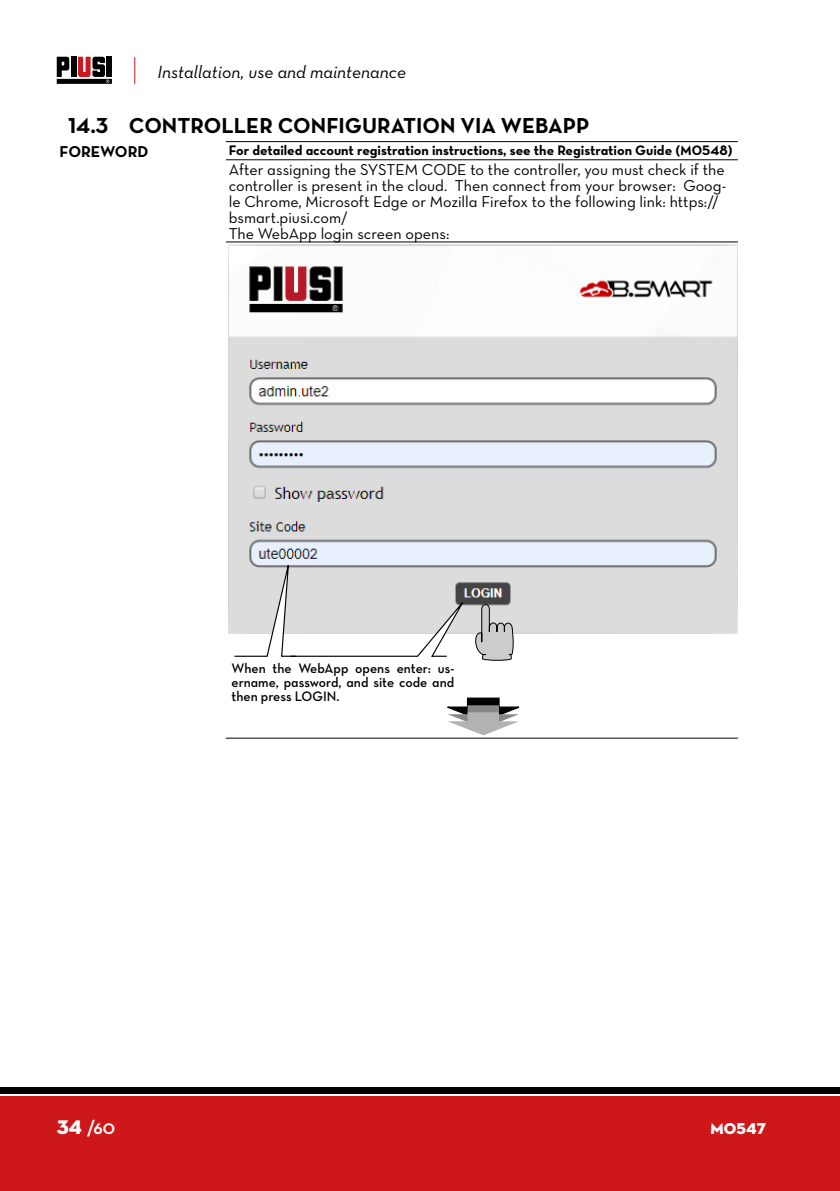
<style>
.page{position:relative;width:840px;height:1191px;background:#fff}
.page>*{position:absolute;margin:0;border:0;box-sizing:border-box;transform-origin:0 0}
.t1{font:22px "Neutraface Text Bold Alt";color:#000}
.t2{font:700 20px "Neutraface Display";color:#fff}
.t3{font:18px "Neutraface Text Book Italic Alt";color:#000}
.t4{font:16px/16px "Neutraface Text Book Alt";color:#000}
.t5{font:16px "Neutraface Text Bold Alt";color:#000}
.t6{font:16px "Neutraface Display Titling";letter-spacing:.01em;color:#fff}
.t7{font:14px "Neutraface Text Bold Alt";color:#000}
.t8{font:14px/14px "Neutraface Text Demi Alt";color:#000;text-align:justify}
.s1{font-family:"Neutraface Display Titling";font-weight:400}
</style>
<div class="page">
<div style="left:0;top:1096px;width:839px;height:95px;background:#cd1719"></div>
<div style="left:0;top:1087px;width:839px;height:6px;background:#000"></div>
<div style="left:71px;top:57px;width:5px;height:20px;background:#000"></div>
<div style="left:107px;top:57px;width:5px;height:20px;background:#000"></div>
<svg style="left:57px;top:57px;width:12px;height:20px"></svg>
<div style="left:57px;top:79px;width:55px;height:5px;background:#000"></div>
<svg style="left:78px;top:57px;width:31px;height:26px"></svg>
<svg style="left:134px;top:57px;width:1px;height:27px"></svg>
<hr style="left:226px;top:141px;width:511px;height:1px;background:#000">
<hr style="left:226px;top:159px;width:511px;height:1px;background:#000">
<hr style="left:226px;top:242px;width:511px;height:1px;background:#000">
<hr style="left:226px;top:738px;width:511px;height:1px;background:#000">
<img style="left:228px;top:245px;width:509px;height:389px">
<svg style="left:233px;top:550px;width:281px;height:111px"></svg>
<svg style="left:447px;top:697px;width:73px;height:38px"></svg>
<p class="t3" style="left:157px;top:60px;width:250px">Installation, use and maintenance</p>
<h1 class="t1" style="left:68px;top:112px;width:522px">14.3 CONTROLLER CONFIGURATION VIA WEBAPP</h1>
<p class="t5" style="left:60px;top:141px;width:90px">FOREWORD</p>
<p class="t7" style="left:228px;top:142px;width:505px">For detailed account registration instructions, see the Registration Guide (M0548)</p>
<p class="t4" style="left:228px;top:161px;width:498px">After assigning the SYSTEM CODE to the controller, you must check if the controller is present in the cloud. Then connect from your browser: Goog&shy;le Chrome, Microsoft Edge or Mozilla Firefox to the following link: https:// bsmart.piusi.com/<br>The WebApp login screen opens:</p>
<p class="t8" style="left:231px;top:660px;width:224px">When the WebApp opens enter: us&shy;ername, password, and site code and then press LOGIN.</p>
<p class="t2" style="left:57px;top:1116px;width:60px"><span class="s1">34</span> /60</p>
<p class="t6" style="left:710px;top:1118px;width:57px">M0547</p>
</div>
